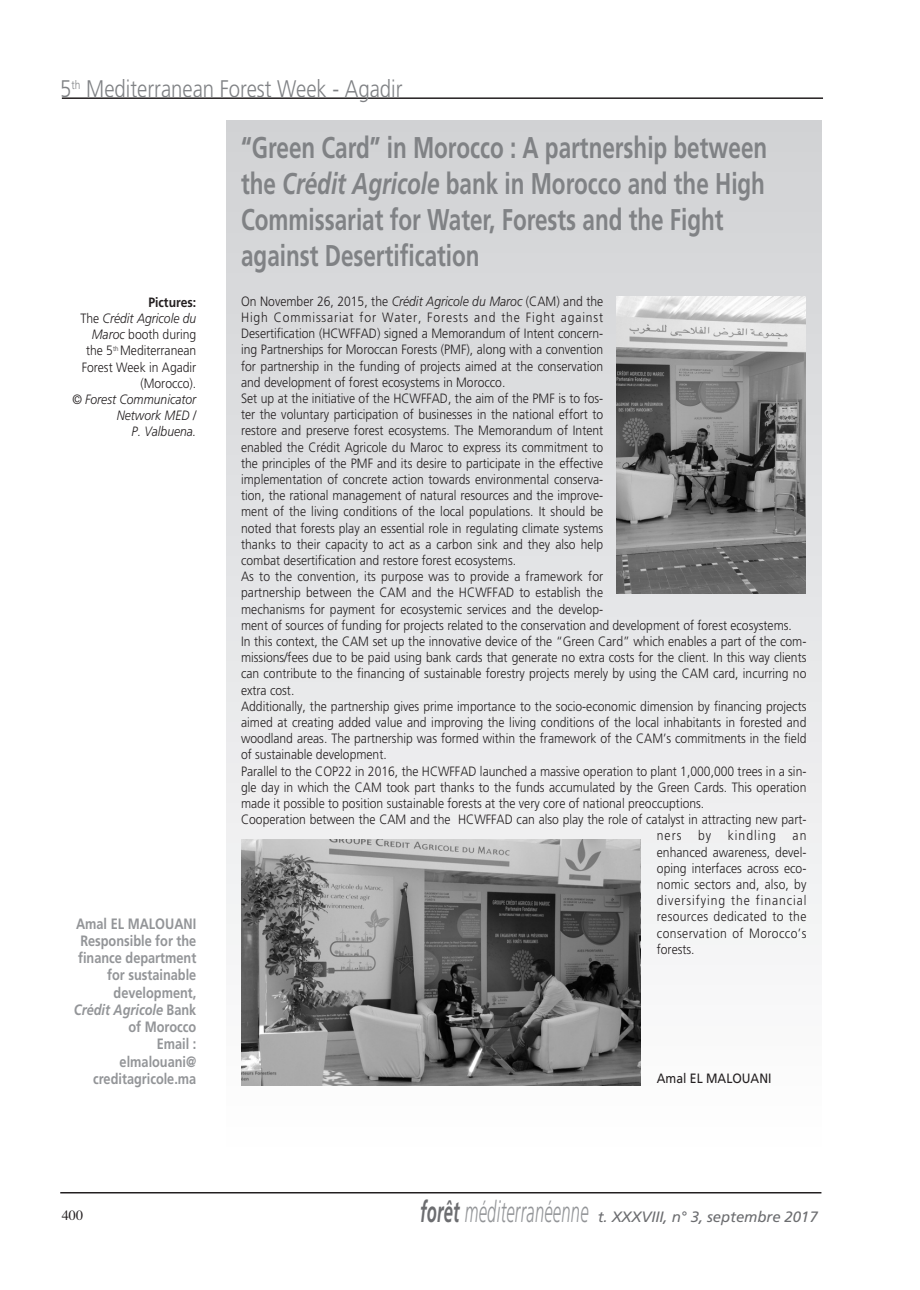
<style>
.page{position:relative;width:920px;height:1290px;background:#fff}
.page>*{position:absolute;margin:0;border:0;box-sizing:border-box;transform-origin:0 0}
.t1{font:700 30px/36px "Frutiger";color:#808285;scale:.75 1}
.t2{font:300 24px "Frutiger";color:#808285;scale:.85 1}
.t3{font:700 15px/17.2px "Frutiger";color:#939598;text-align:right;scale:.85 1}
.t4{font:italic 15px "Frutiger";letter-spacing:-.005em;color:#6c6d70}
.t5{font:14.25px "Times";color:#231f20}
.t6{font:300 13.5px/16.2px "Frutiger";color:#231f20;text-align:right;scale:.9 1}
.t7{font:300 13.5px "Frutiger";letter-spacing:.07em;color:#231f20;scale:.9 1}
.t8{font:italic 300 13.5px/16.2px "Frutiger";color:#231f20;text-align:right;scale:.9 1}
.t9{font:300 13.5px "Frutiger";letter-spacing:.075em;color:#231f20;scale:.9 1}
.t10{font:300 13.5px "Frutiger";letter-spacing:.03em;color:#231f20;scale:.9 1}
.t11{font:300 13.5px "Frutiger";letter-spacing:.035em;color:#231f20;scale:.9 1}
.t12{font:300 13.5px "Frutiger";letter-spacing:.085em;color:#231f20;scale:.9 1}
.t13{font:13.5px "Frutiger";color:#231f20;scale:.9 1}
.s1{font-style:italic}
.s2{font-weight:700}
.s3{font-weight:700;font-size:29.7px}
.s4{font-weight:300;font-size:29.7px;color:#939598}
</style>
<div class="page">
<hr style="left:60px;top:1192px;width:761px;height:1px;background:#231f20">
<hr style="left:62px;top:97px;width:761px;height:2px;background:#231f20">
<div style="left:226px;top:120px;width:595px;height:1029px;background:linear-gradient(to bottom,#d0d1d4,#fefefe)"></div>
<img style="left:241px;top:839px;width:400px;height:246px">
<img style="left:617px;top:296px;width:189px;height:298px">
<h2 class="t2" style="left:60px;top:75px;width:404px">5<sup>th</sup> Mediterranean Forest Week - Agadir</h2>
<h1 class="t1" style="left:241px;top:129px;width:703px">“Green Card” in Morocco : A partnership between the <span class="s1">Crédit Agricole</span> bank in Morocco and the High Commissariat for Water, Forests and the Fight against Desertification</h1>
<p class="t6" style="left:241px;top:293px;width:404px">On November 26, 2015, the <span class="s1">Crédit Agricole du Maroc</span> (CAM) and the</p>
<p class="t7" style="left:241px;top:310px;width:404px">High Commissariat for Water, Forests and the Fight against</p>
<p class="t6" style="left:241px;top:325px;width:404px">Desertification (HCWFFAD) signed a Memorandum of Intent concern-</p>
<p class="t6" style="left:241px;top:341px;width:404px">ing Partnerships for Moroccan Forests (PMF), along with a convention</p>
<p class="t6" style="left:241px;top:358px;width:404px">for partnership in the funding of projects aimed at the conservation</p>
<p class="t6" style="left:241px;top:374px;width:295px">and development of forest ecosystems in Morocco.</p>
<p class="t6" style="left:241px;top:390px;width:404px">Set up at the initiative of the HCWFFAD, the aim of the PMF is to fos-</p>
<p class="t6" style="left:241px;top:406px;width:404px">ter the voluntary participation of businesses in the national effort to</p>
<p class="t6" style="left:241px;top:422px;width:404px">restore and preserve forest ecosystems. The Memorandum of Intent</p>
<p class="t6" style="left:241px;top:439px;width:404px">enabled the Crédit Agricole du Maroc to express its commitment to</p>
<p class="t6" style="left:241px;top:455px;width:404px">the principles of the PMF and its desire to participate in the effective</p>
<p class="t6" style="left:241px;top:471px;width:404px">implementation of concrete action towards environmental conserva-</p>
<p class="t6" style="left:241px;top:487px;width:404px">tion, the rational management of natural resources and the improve-</p>
<p class="t6" style="left:241px;top:503px;width:404px">ment of the living conditions of the local populations. It should be</p>
<p class="t6" style="left:241px;top:520px;width:404px">noted that forests play an essential role in regulating climate systems</p>
<p class="t6" style="left:241px;top:536px;width:404px">thanks to their capacity to act as a carbon sink and they also help</p>
<p class="t6" style="left:241px;top:552px;width:307px">combat desertification and restore forest ecosystems.</p>
<p class="t6" style="left:241px;top:568px;width:404px">As to the convention, its purpose was to provide a framework for</p>
<p class="t6" style="left:241px;top:584px;width:404px">partnership between the CAM and the HCWFFAD to establish the</p>
<p class="t6" style="left:241px;top:601px;width:404px">mechanisms for payment for ecosystemic services and the develop-</p>
<p class="t6" style="left:241px;top:617px;width:613px">ment of sources of funding for projects related to the conservation and development of forest ecosystems.</p>
<p class="t6" style="left:241px;top:633px;width:630px">In this context, the CAM set up the innovative device of the “Green Card” which enables a part of the com-</p>
<p class="t6" style="left:241px;top:649px;width:630px">missions/fees due to be paid using bank cards that generate no extra costs for the client. In this way clients</p>
<p class="t6" style="left:241px;top:665px;width:630px">can contribute to the financing of sustainable forestry projects merely by using the CAM card, incurring no</p>
<p class="t6" style="left:241px;top:682px;width:61px">extra cost.</p>
<p class="t6" style="left:241px;top:698px;width:630px">Additionally, the partnership gives prime importance to the socio-economic dimension by financing projects</p>
<p class="t6" style="left:241px;top:714px;width:630px">aimed at creating added value and improving the living conditions of the local inhabitants in forested and</p>
<p class="t6" style="left:241px;top:730px;width:630px">woodland areas. The partnership was formed within the framework of the CAM’s commitments in the field</p>
<p class="t6" style="left:241px;top:746px;width:163px">of sustainable development.</p>
<p class="t6" style="left:241px;top:763px;width:630px">Parallel to the COP22 in 2016, the HCWFFAD launched a massive operation to plant 1,000,000 trees in a sin-</p>
<p class="t6" style="left:241px;top:779px;width:630px">gle day in which the CAM took part thanks to the funds accumulated by the Green Cards. This operation</p>
<p class="t6" style="left:241px;top:795px;width:516px">made it possible to position sustainable forests at the very core of national preoccuptions.</p>
<p class="t6" style="left:241px;top:811px;width:630px">Cooperation between the CAM and the HCWFFAD can also play the role of catalyst in attracting new part-</p>
<p class="t12" style="left:657px;top:828px;width:168px">ners by kindling an</p>
<p class="t6" style="left:657px;top:844px;width:168px">enhanced awareness, devel-</p>
<p class="t6" style="left:657px;top:860px;width:168px">oping interfaces across eco-</p>
<p class="t6" style="left:657px;top:876px;width:168px">nomic sectors and, also, by</p>
<p class="t9" style="left:657px;top:893px;width:168px">diversifying the financial</p>
<p class="t10" style="left:657px;top:909px;width:168px">resources dedicated to the</p>
<p class="t11" style="left:657px;top:925px;width:168px">conservation of Morocco’s</p>
<p class="t6" style="left:657px;top:941px;width:43px">forests.</p>
<p class="t6" style="left:80px;top:294px;width:130px"><span class="s2">Pictures:<br></span>The <span class="s1">Crédit Agricole du<br>Maroc</span> booth during the 5<sup>th</sup> Mediterranean<br>Forest Week in Agadir (Morocco).</p>
<p class="t8" style="left:72px;top:391px;width:140px">© Forest Communicator<br>Network MED /<br>P. Valbuena.</p>
<p class="t3" style="left:74px;top:914px;width:145px">Amal EL MALOUANI<br>Responsible for the finance department for sustainable development,<br><span class="s1">Crédit Agricole</span> Bank of Morocco<br>Email :<br>elmalouani@ creditagricole.ma</p>
<p class="t13" style="left:657px;top:1071px;width:129px">Amal EL MALOUANI</p>
<p class="t5" style="left:62px;top:1202px;width:23px">400</p>
<p class="t4" style="left:420px;top:1208px;width:399px"><span class="s3">forêt</span> <span class="s4">méditerranéenne</span> t. XXXVIII, n° 3, septembre 2017</p>
</div>
